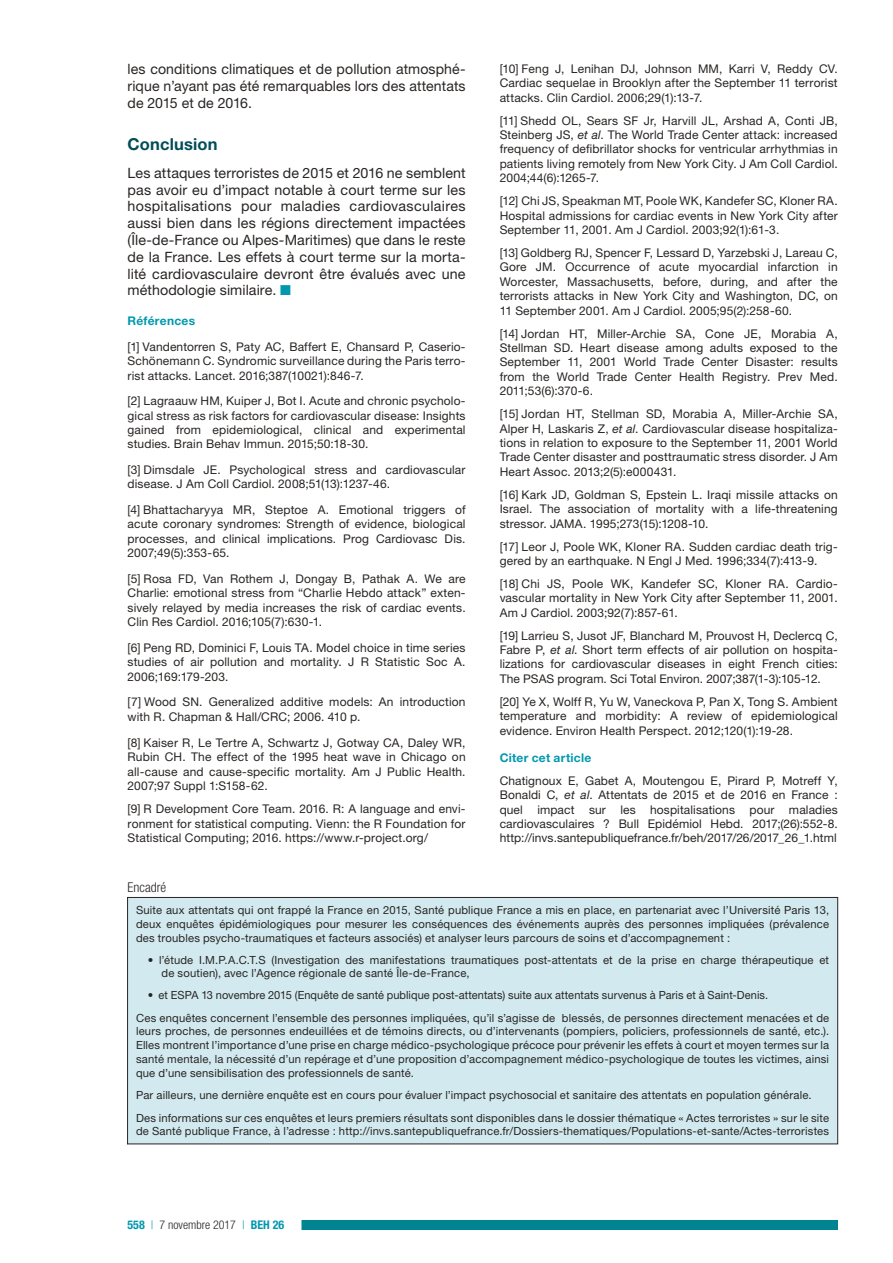
<style>
.page{position:relative;width:893px;height:1263px;background:#fff}
.page>*{position:absolute;margin:0;border:0;box-sizing:border-box;transform-origin:0 0}
.t1{font:700 16.5px "Helvetica Neue LT Std";letter-spacing:.01em;color:#004e58}
.t2{font:14.25px/16.8px "Helvetica Neue LT Std";letter-spacing:.005em;color:#282523;text-align:justify}
.t3{font:300 condensed 13.5px "Helvetica Neue LT Std";color:#282523}
.t4{font:12px/14.4px "Helvetica Neue LT Std";letter-spacing:.015em;color:#282523;text-align:justify}
.t5{font:700 12px "Helvetica Neue LT Std";letter-spacing:.025em;color:#0098af}
.t6{font:300 condensed 12px "Helvetica Neue LT Std";color:#282523}
.t7{font:11.25px/13.8px "Helvetica Neue LT Std";letter-spacing:.015em;color:#282523}
.s1{color:#0098af}
.s2{font-style:italic}
.s3{font-weight:700;color:#0098af}
</style>
<div class="page">
<div style="left:242px;top:1221px;width:596px;height:9px;background:#008491"></div>
<div style="left:110px;top:1219px;width:191px;height:12px;background:#fff"></div>
<div style="left:127px;top:897px;width:711px;height:248px;background:#d2eaef"></div>
<p class="t2" style="left:128px;top:60px;width:340px">les conditions climatiques et de pollution atmosphé&shy;rique n’ayant pas été remarquables lors des attentats de 2015 et de 2016.</p>
<h1 class="t1" style="left:128px;top:134px;width:91px">Conclusion</h1>
<p class="t2" style="left:128px;top:164px;width:340px">Les attaques terroristes de 2015 et 2016 ne semblent pas avoir eu d’impact notable à court terme sur les hospitalisations pour maladies cardiovasculaires aussi bien dans les régions directement impactées (Île-de-France ou Alpes-Maritimes) que dans le reste de la France. Les effets à court terme sur la morta&shy;lité cardiovasculaire devront être évalués avec une méthodologie similaire. <span class="s1">■</span></p>
<p class="t5" style="left:128px;top:314px;width:69px">Références</p>
<p class="t4" style="left:128px;top:339px;width:340px">[1] Vandentorren S, Paty AC, Baffert E, Chansard P, Caserio-Schönemann C. Syndromic surveillance during the Paris terro&shy;rist attacks. Lancet. 2016;387(10021):846-7.</p>
<p class="t4" style="left:128px;top:393px;width:340px">[2] Lagraauw HM, Kuiper J, Bot I. Acute and chronic psycholo&shy;gical stress as risk factors for cardiovascular disease: Insights gained from epidemiological, clinical and experimental studies. Brain Behav Immun. 2015;50:18-30.</p>
<p class="t4" style="left:128px;top:462px;width:340px">[3] Dimsdale JE. Psychological stress and cardiovascular disease. J Am Coll Cardiol. 2008;51(13):1237-46.</p>
<p class="t4" style="left:128px;top:502px;width:340px">[4] Bhattacharyya MR, Steptoe A. Emotional triggers of acute coronary syndromes: Strength of evidence, biological processes, and clinical implications. Prog Cardiovasc Dis.<br>2007;49(5):353-65.</p>
<p class="t4" style="left:128px;top:571px;width:340px">[5] Rosa FD, Van Rothem J, Dongay B, Pathak A. We are Charlie: emotional stress from “Charlie Hebdo attack” exten&shy;sively relayed by media increases the risk of cardiac events.<br>Clin Res Cardiol. 2016;105(7):630-1.</p>
<p class="t4" style="left:128px;top:640px;width:340px">[6] Peng RD, Dominici F, Louis TA. Model choice in time series studies of air pollution and mortality. J R Statistic Soc A.<br>2006;169:179-203.</p>
<p class="t4" style="left:128px;top:695px;width:340px">[7] Wood SN. Generalized additive models: An introduction with R. Chapman &amp; Hall/CRC; 2006. 410 p.</p>
<p class="t4" style="left:128px;top:735px;width:340px">[8] Kaiser R, Le Tertre A, Schwartz J, Gotway CA, Daley WR, Rubin CH. The effect of the 1995 heat wave in Chicago on all-cause and cause-specific mortality. Am J Public Health.<br>2007;97 Suppl 1:S158-62.</p>
<p class="t4" style="left:128px;top:802px;width:340px">[9] R Development Core Team. 2016. R: A language and envi&shy;ronment for statistical computing. Vienn: the R Foundation for Statistical Computing; 2016. https://www.r-project.org/</p>
<p class="t4" style="left:500px;top:61px;width:340px">[10] Feng J, Lenihan DJ, Johnson MM, Karri V, Reddy CV.<br>Cardiac sequelae in Brooklyn after the September 11 terrorist attacks. Clin Cardiol. 2006;29(1):13-7.</p>
<p class="t4" style="left:500px;top:113px;width:340px">[11] Shedd OL, Sears SF Jr, Harvill JL, Arshad A, Conti JB, Steinberg JS, <span class="s2">et al</span>. The World Trade Center attack: increased frequency of defibrillator shocks for ventricular arrhythmias in patients living remotely from New York City. J Am Coll Cardiol.<br>2004;44(6):1265-7.</p>
<p class="t4" style="left:500px;top:194px;width:340px">[12] Chi JS, Speakman MT, Poole WK, Kandefer SC, Kloner RA.<br>Hospital admissions for cardiac events in New York City after September 11, 2001. Am J Cardiol. 2003;92(1):61-3.</p>
<p class="t4" style="left:500px;top:245px;width:340px">[13] Goldberg RJ, Spencer F, Lessard D, Yarzebski J, Lareau C, Gore JM. Occurrence of acute myocardial infarction in Worcester, Massachusetts, before, during, and after the terrorists attacks in New York City and Washington, DC, on 11 September 2001. Am J Cardiol. 2005;95(2):258-60.</p>
<p class="t4" style="left:500px;top:326px;width:340px">[14] Jordan HT, Miller-Archie SA, Cone JE, Morabia A, Stellman SD. Heart disease among adults exposed to the September 11, 2001 World Trade Center Disaster: results from the World Trade Center Health Registry. Prev Med.<br>2011;53(6):370-6.</p>
<p class="t4" style="left:500px;top:407px;width:340px">[15] Jordan HT, Stellman SD, Morabia A, Miller-Archie SA, Alper H, Laskaris Z, <span class="s2">et al</span>. Cardiovascular disease hospitaliza&shy;tions in relation to exposure to the September 11, 2001 World Trade Center disaster and posttraumatic stress disorder. J Am Heart Assoc. 2013;2(5):e000431.</p>
<p class="t4" style="left:500px;top:487px;width:340px">[16] Kark JD, Goldman S, Epstein L. Iraqi missile attacks on Israel. The association of mortality with a life-threatening stressor. JAMA. 1995;273(15):1208-10.</p>
<p class="t4" style="left:500px;top:539px;width:340px">[17] Leor J, Poole WK, Kloner RA. Sudden cardiac death trig&shy;gered by an earthquake. N Engl J Med. 1996;334(7):413-9.</p>
<p class="t4" style="left:500px;top:576px;width:340px">[18] Chi JS, Poole WK, Kandefer SC, Kloner RA. Cardio&shy;vascular mortality in New York City after September 11, 2001.<br>Am J Cardiol. 2003;92(7):857-61.</p>
<p class="t4" style="left:500px;top:628px;width:340px">[19] Larrieu S, Jusot JF, Blanchard M, Prouvost H, Declercq C, Fabre P, <span class="s2">et al</span>. Short term effects of air pollution on hospita&shy;lizations for cardiovascular diseases in eight French cities:<br>The PSAS program. Sci Total Environ. 2007;387(1-3):105-12.</p>
<p class="t4" style="left:500px;top:694px;width:340px">[20] Ye X, Wolff R, Yu W, Vaneckova P, Pan X, Tong S. Ambient temperature and morbidity: A review of epidemiological evidence. Environ Health Perspect. 2012;120(1):19-28.</p>
<p class="t5" style="left:500px;top:750px;width:93px">Citer cet article</p>
<p class="t4" style="left:500px;top:773px;width:340px">Chatignoux E, Gabet A, Moutengou E, Pirard P, Motreff Y, Bonaldi C, <span class="s2">et al</span>. Attentats de 2015 et de 2016 en France : quel impact sur les hospitalisations pour maladies cardiovasculaires ? Bull Epidémiol Hebd. 2017;(26):552-8. http://invs.santepubliquefrance.fr/beh/2017/26/2017_26_1.html</p>
<p class="t3" style="left:128px;top:879px;width:40px">Encadré</p>
<p class="t7" style="left:136px;top:903px;width:695px;text-align:justify">Suite aux attentats qui ont frappé la France en 2015, Santé publique France a mis en place, en partenariat avec l’Université Paris 13, deux enquêtes épidémiologiques pour mesurer les conséquences des événements auprès des personnes impliquées (prévalence des troubles psycho-traumatiques et facteurs associés) et analyser leurs parcours de soins et d’accompagnement :</p>
<p class="t7" style="left:162px;top:953px;width:669px;text-indent:-14px">• l’étude I.M.P.A.C.T.S (Investigation des manifestations traumatiques post-attentats et de la prise en charge thérapeutique et de soutien), avec l’Agence régionale de santé Île-de-France,</p>
<p class="t7" style="left:136px;top:984px;width:695px;line-height:22.4px;text-indent:12px">• et ESPA 13 novembre 2015 (Enquête de santé publique post-attentats) suite aux attentats survenus à Paris et à Saint-Denis.<br>Ces enquêtes concernent l’ensemble des personnes impliquées, qu’il s’agisse de blessés, de personnes directement menacées et de</p>
<p class="t7" style="left:136px;top:1024px;width:695px;text-align:justify">leurs proches, de personnes endeuillées et de témoins directs, ou d’intervenants (pompiers, policiers, professionnels de santé, etc.).<br>Elles montrent l’importance d’une prise en charge médico-psychologique précoce pour prévenir les effets à court et moyen termes sur la santé mentale, la nécessité d’un repérage et d’une proposition d’accompagnement médico-psychologique de toutes les victimes, ainsi que d’une sensibilisation des professionnels de santé.</p>
<p class="t7" style="left:136px;top:1084px;width:695px;line-height:22.4px">Par ailleurs, une dernière enquête est en cours pour évaluer l’impact psychosocial et sanitaire des attentats en population générale.<br>Des informations sur ces enquêtes et leurs premiers résultats sont disponibles dans le dossier thématique « Actes terroristes » sur le site</p>
<p class="t7" style="left:136px;top:1124px;width:695px">de Santé publique France, à l’adresse : http://invs.santepubliquefrance.fr/Dossiers-thematiques/Populations-et-sante/Actes-terroristes</p>
<p class="t6" style="left:128px;top:1218px;width:158px"><span class="s3">558</span> <span class="s1">|</span> 7 novembre 2017 <span class="s1">|</span> <span class="s3">BEH 26</span></p>
</div>
